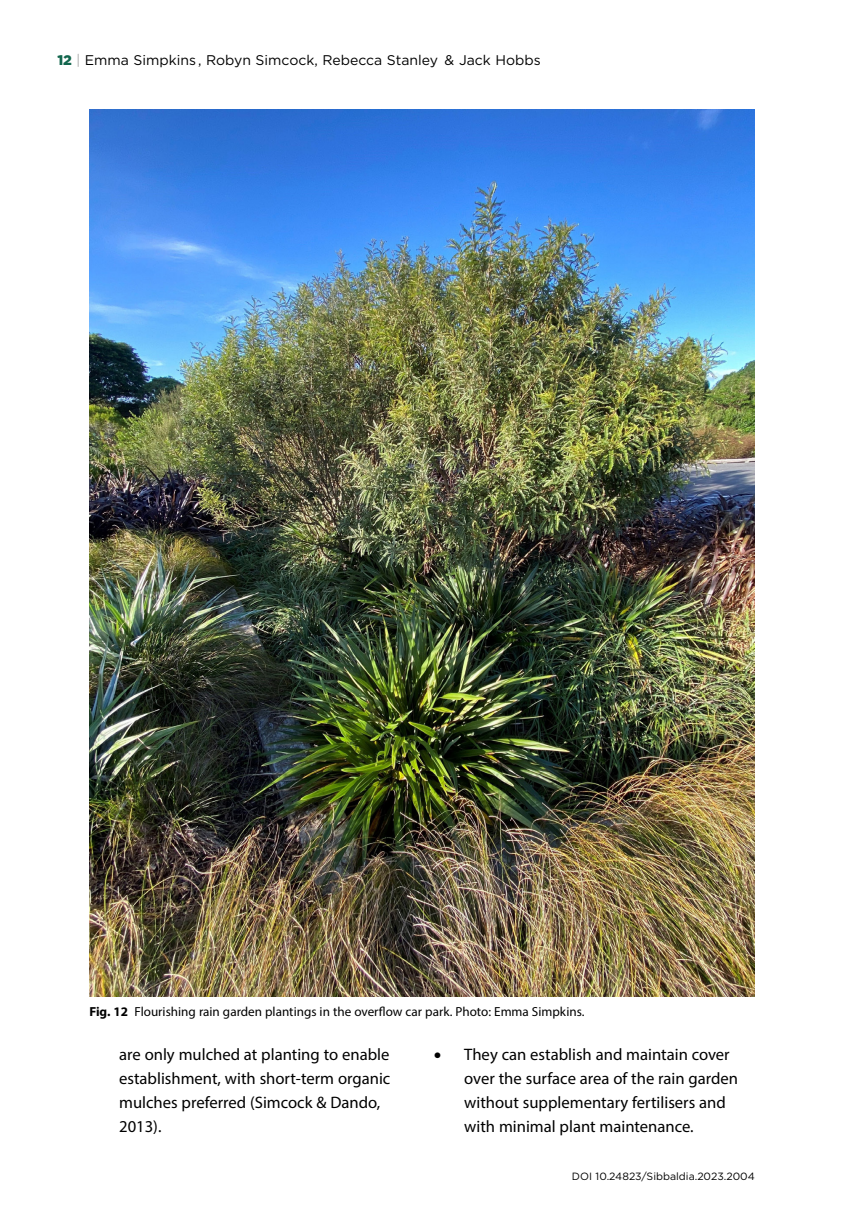
<style>
.page{position:relative;width:864px;height:1226px;background:#fff}
.page>*{position:absolute;margin:0;border:0;box-sizing:border-box;transform-origin:0 0}
.t1{font:16.62px/24px "Myriad Pro";color:#000}
.t2{font:14px "Gotham";color:#000}
.captions{font:13.12px "Myriad Pro";color:#000}
.t3{font:10.5px "Gotham";color:#000}
.s1{font-weight:900;color:#12664d}
.s2{font-weight:100}
.s3{font-weight:700}
</style>
<div class="page">
<img style="left:89px;top:109px;width:665px;height:886px">
<p class="t2" style="left:57px;top:51px;width:484px"><span class="s1">12</span> <span class="s2">|</span> Emma Simpkins , Robyn Simcock, Rebecca Stanley &amp; Jack Hobbs</p>
<p class="captions" style="left:89px;top:1003px;width:496px"><span class="s3">Fig. 12</span> Flourishing rain garden plantings in the overflow car park. Photo: Emma Simpkins.</p>
<p class="t1" style="left:464px;top:1041px;width:275px;text-indent:-30px">● They can establish and maintain cover over the surface area of the rain garden without supplementary fertilisers and with minimal plant maintenance.</p>
<p class="t1" style="left:119px;top:1041px;width:272px">are only mulched at planting to enable establishment, with short-term organic mulches preferred (Simcock &amp; Dando,<br>2013).</p>
<p class="t3" style="left:571px;top:1169px;width:184px">DOI 10.24823/Sibbaldia.2023.2004</p>
</div>
